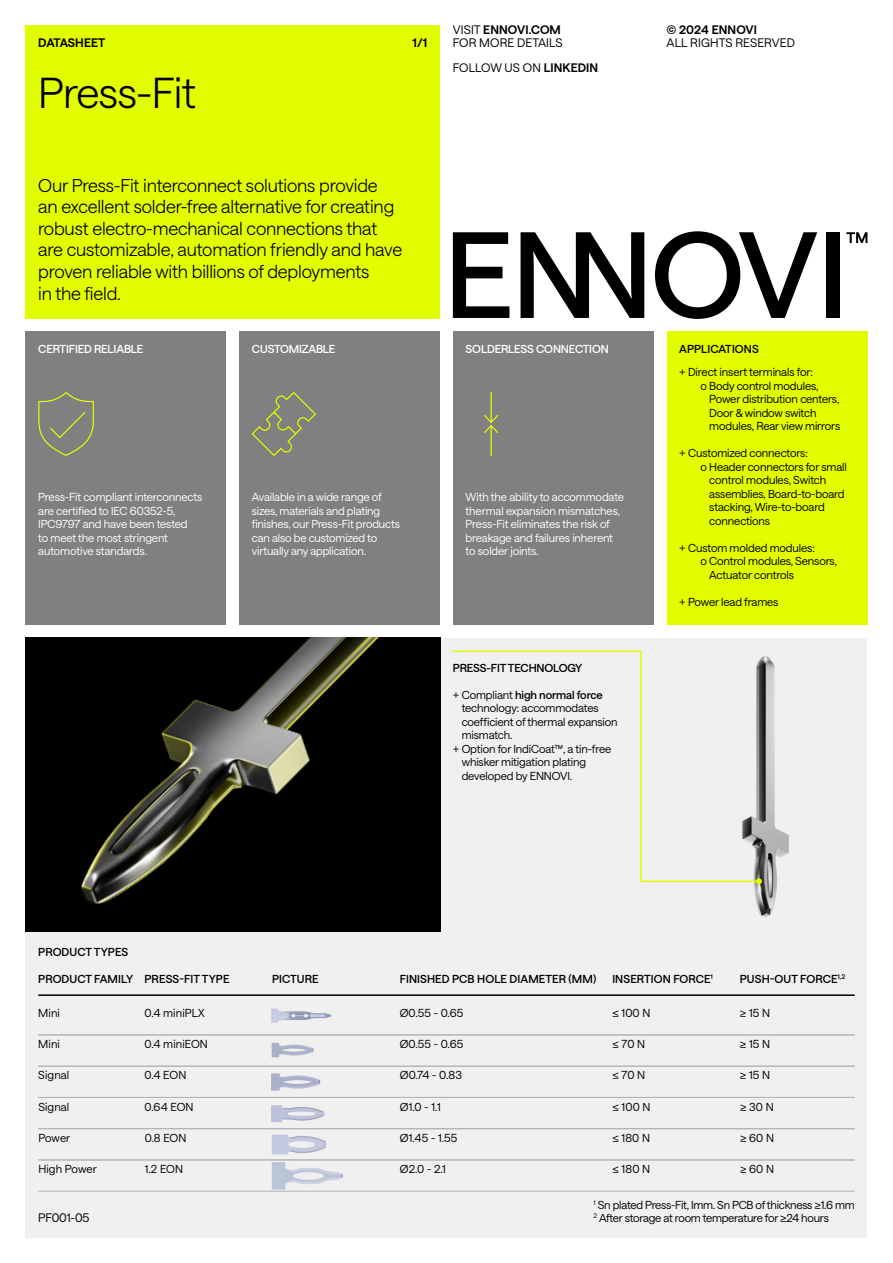
<style>
.page{position:relative;width:893px;height:1263px;background:#fff}
.page>*{position:absolute;margin:0;border:0;box-sizing:border-box;transform-origin:0 0}
.t1{font:300 42px "Sanns";letter-spacing:-.01em;color:#000}
.t2{font:300 18px/21.6px "Sanns";letter-spacing:-.01em;color:#000}
.t3{font:12px/12.8px "Sanns";letter-spacing:.01em;color:#000}
.t4{font:600 12px "Sanns";letter-spacing:.01em;color:#000}
.t5{font:11.25px/13.5px "Sanns";letter-spacing:-.01em;color:#000}
.t6{font:11.25px/13.5px "Sanns";letter-spacing:-.01em;color:#fff}
.t7{font:500 11.25px "Sanns";letter-spacing:.01em;color:#000}
.t8{font:500 11.25px "Sanns";letter-spacing:-.01em;color:#fff}
.t9{font:500 11.25px "Sanns";letter-spacing:-.01em;color:#000}
.t10{font:11.25px "Sanns";letter-spacing:.01em;color:#000}
.s1{font-weight:600}
.s2{font-weight:400}
</style>
<div class="page">
<div style="left:26px;top:638px;width:841px;height:599px;background:#f0f0f0"></div>
<img style="left:26px;top:638px;width:414px;height:293px">
<div style="left:26px;top:26px;width:414px;height:293px;background:#e2fd00"></div>
<svg style="left:846px;top:232px;width:21px;height:11px"></svg>
<svg style="left:453px;top:232px;width:56px;height:86px"></svg>
<svg style="left:655px;top:231px;width:162px;height:88px"></svg>
<div style="left:826px;top:232px;width:13px;height:86px;background:#000"></div>
<svg style="left:521px;top:232px;width:123px;height:86px"></svg>
<img style="left:754px;top:656px;width:35px;height:261px">
<div style="left:26px;top:332px;width:200px;height:293px;background:#808080"></div>
<div style="left:239px;top:332px;width:201px;height:293px;background:#808080"></div>
<div style="left:453px;top:332px;width:201px;height:293px;background:#808080"></div>
<div style="left:666px;top:332px;width:201px;height:293px;background:#e2fd00"></div>
<svg style="left:38px;top:392px;width:56px;height:64px"></svg>
<svg style="left:252px;top:392px;width:64px;height:64px"></svg>
<svg style="left:484px;top:392px;width:15px;height:64px"></svg>
<svg style="left:452px;top:650px;width:308px;height:233px"></svg>
<svg style="left:756px;top:878px;width:6px;height:6px"></svg>
<hr style="left:38px;top:1034px;width:817px;height:1px;background:#b3b3b3">
<hr style="left:38px;top:1066px;width:817px;height:1px;background:#b3b3b3">
<hr style="left:38px;top:1097px;width:817px;height:1px;background:#b3b3b3">
<hr style="left:38px;top:1128px;width:817px;height:1px;background:#b3b3b3">
<hr style="left:38px;top:1159px;width:817px;height:1px;background:#b3b3b3">
<hr style="left:38px;top:1191px;width:817px;height:1px;background:#b3b3b3">
<img style="left:271px;top:1073px;width:50px;height:18px">
<img style="left:271px;top:1105px;width:53px;height:18px">
<img style="left:271px;top:1134px;width:55px;height:20px">
<img style="left:271px;top:1162px;width:72px;height:28px">
<img style="left:271px;top:1043px;width:43px;height:15px">
<hr style="left:38px;top:994px;width:817px;height:2px;background:#000">
<img style="left:271px;top:1008px;width:60px;height:15px">
<p class="t4" style="left:38px;top:34px;width:69px">DATASHEET</p>
<p class="t4" style="left:412px;top:34px;width:16px">1/1</p>
<p class="t3" style="left:453px;top:23px;width:111px">VISIT <span class="s1">ENNOVI.COM<br></span>FOR MORE DETAILS</p>
<p class="t3" style="left:453px;top:61px;width:147px">FOLLOW US ON <span class="s1">LINKEDIN</span></p>
<p class="t4" style="left:666px;top:21px;width:92px">© 2024 ENNOVI</p>
<p class="t3" style="left:666px;top:35px;width:130px">ALL RIGHTS RESERVED</p>
<h1 class="t1" style="left:38px;top:63px;width:159px">Press-Fit</h1>
<p class="t2" style="left:38px;top:173px;width:365px">Our Press-Fit interconnect solutions provide<br>an excellent solder-free alternative for creating robust electro-mechanical connections that are customizable, automation friendly and have proven reliable with billions of deployments<br>in the field.</p>
<p class="t8" style="left:38px;top:340px;width:107px">CERTIFIED RELIABLE</p>
<p class="t8" style="left:252px;top:340px;width:85px">CUSTOMIZABLE</p>
<p class="t8" style="left:466px;top:340px;width:145px">SOLDERLESS CONNECTION</p>
<p class="t7" style="left:679px;top:340px;width:81px">APPLICATIONS</p>
<p class="t6" style="left:38px;top:490px;width:166px">Press-Fit compliant interconnects are certified to IEC 60352-5,<br>IPC9797 and have been tested<br>to meet the most stringent automotive standards.</p>
<p class="t6" style="left:252px;top:490px;width:149px">Available in a wide range of sizes, materials and plating finishes, our Press-Fit products can also be customized to virtually any application.</p>
<p class="t6" style="left:466px;top:490px;width:160px">With the ability to accommodate thermal expansion mismatches,<br>Press-Fit eliminates the risk of breakage and failures inherent to solder joints.</p>
<p class="t5" style="left:679px;top:365px;width:135px">+ Direct insert terminals for:</p>
<p class="t5" style="left:701px;top:378px;width:120px">o Body control modules,</p>
<p class="t5" style="left:709px;top:392px;width:132px">Power distribution centers,</p>
<p class="t5" style="left:709px;top:405px;width:109px">Door &amp; window switch</p>
<p class="t5" style="left:709px;top:419px;width:133px">modules, Rear view mirrors</p>
<p class="t5" style="left:679px;top:446px;width:130px">+ Customized connectors:</p>
<p class="t5" style="left:701px;top:459px;width:148px">o Header connectors for small</p>
<p class="t5" style="left:709px;top:473px;width:118px">control modules, Switch</p>
<p class="t5" style="left:709px;top:486px;width:137px">assemblies, Board-to-board</p>
<p class="t5" style="left:709px;top:500px;width:117px">stacking, Wire-to-board</p>
<p class="t5" style="left:709px;top:513px;width:62px">connections</p>
<p class="t5" style="left:679px;top:540px;width:137px">+ Custom molded modules:</p>
<p class="t5" style="left:701px;top:554px;width:138px">o Control modules, Sensors,</p>
<p class="t5" style="left:709px;top:567px;width:86px">Actuator controls</p>
<p class="t5" style="left:679px;top:594px;width:101px">+ Power lead frames</p>
<p class="t9" style="left:453px;top:659px;width:131px">PRESS-FIT TECHNOLOGY</p>
<p class="t9" style="left:453px;top:686px;width:152px"><span class="s2">+ Compliant</span> high normal force</p>
<p class="t5" style="left:462px;top:700px;width:139px">technology: accommodates</p>
<p class="t5" style="left:462px;top:714px;width:158px">coefficient of thermal expansion</p>
<p class="t5" style="left:462px;top:727px;width:52px">mismatch.</p>
<p class="t5" style="left:453px;top:741px;width:160px">+ Option for IndiCoat™, a tin-free</p>
<p class="t5" style="left:462px;top:754px;width:126px">whisker mitigation plating</p>
<p class="t5" style="left:462px;top:768px;width:112px">developed by ENNOVI.</p>
<p class="t7" style="left:38px;top:944px;width:92px">PRODUCT TYPES</p>
<p class="t7" style="left:38px;top:971px;width:193px">PRODUCT FAMILY PRESS-FIT TYPE</p>
<p class="t7" style="left:272px;top:971px;width:48px">PICTURE</p>
<p class="t7" style="left:400px;top:971px;width:198px">FINISHED PCB HOLE DIAMETER (MM)</p>
<p class="t7" style="left:612px;top:971px;width:102px">INSERTION FORCE<sup>1</sup></p>
<p class="t7" style="left:740px;top:971px;width:107px">PUSH-OUT FORCE<sup>1,2</sup></p>
<p class="t5" style="left:38px;top:1005px;width:23px">Mini</p>
<p class="t10" style="left:145px;top:1005px;width:61px">0.4 miniPLX</p>
<p class="t5" style="left:400px;top:1005px;width:65px">Ø0.55 - 0.65</p>
<p class="t5" style="left:612px;top:1005px;width:40px">≤ 100 N</p>
<p class="t5" style="left:740px;top:1005px;width:32px">≥ 15 N</p>
<p class="t5" style="left:38px;top:1036px;width:23px">Mini</p>
<p class="t10" style="left:145px;top:1036px;width:65px">0.4 miniEON</p>
<p class="t5" style="left:400px;top:1036px;width:65px">Ø0.55 - 0.65</p>
<p class="t5" style="left:612px;top:1036px;width:34px">≤ 70 N</p>
<p class="t5" style="left:740px;top:1036px;width:32px">≥ 15 N</p>
<p class="t5" style="left:38px;top:1068px;width:33px">Signal</p>
<p class="t5" style="left:145px;top:1068px;width:43px">0.4 EON</p>
<p class="t5" style="left:400px;top:1068px;width:64px">Ø0.74 - 0.83</p>
<p class="t5" style="left:612px;top:1068px;width:34px">≤ 70 N</p>
<p class="t5" style="left:740px;top:1068px;width:32px">≥ 15 N</p>
<p class="t5" style="left:38px;top:1099px;width:33px">Signal</p>
<p class="t5" style="left:145px;top:1099px;width:50px">0.64 EON</p>
<p class="t5" style="left:400px;top:1099px;width:42px">Ø1.0 - 1.1</p>
<p class="t5" style="left:612px;top:1099px;width:40px">≤ 100 N</p>
<p class="t5" style="left:740px;top:1099px;width:35px">≥ 30 N</p>
<p class="t5" style="left:38px;top:1130px;width:34px">Power</p>
<p class="t5" style="left:145px;top:1130px;width:43px">0.8 EON</p>
<p class="t5" style="left:400px;top:1130px;width:59px">Ø1.45 - 1.55</p>
<p class="t5" style="left:612px;top:1130px;width:39px">≤ 180 N</p>
<p class="t5" style="left:740px;top:1130px;width:36px">≥ 60 N</p>
<p class="t5" style="left:38px;top:1161px;width:60px">High Power</p>
<p class="t5" style="left:145px;top:1161px;width:40px">1.2 EON</p>
<p class="t5" style="left:400px;top:1161px;width:48px">Ø2.0 - 2.1</p>
<p class="t5" style="left:612px;top:1161px;width:39px">≤ 180 N</p>
<p class="t5" style="left:740px;top:1161px;width:36px">≥ 60 N</p>
<p class="t3" style="left:38px;top:1210px;width:53px">PF001-05</p>
<p class="t5" style="left:594px;top:1197px;width:263px"><sup>1</sup> Sn plated Press-Fit, Imm. Sn PCB of thickness ≥1.6 mm<br><sup>2</sup> After storage at room temperature for ≥24 hours</p>
</div>
